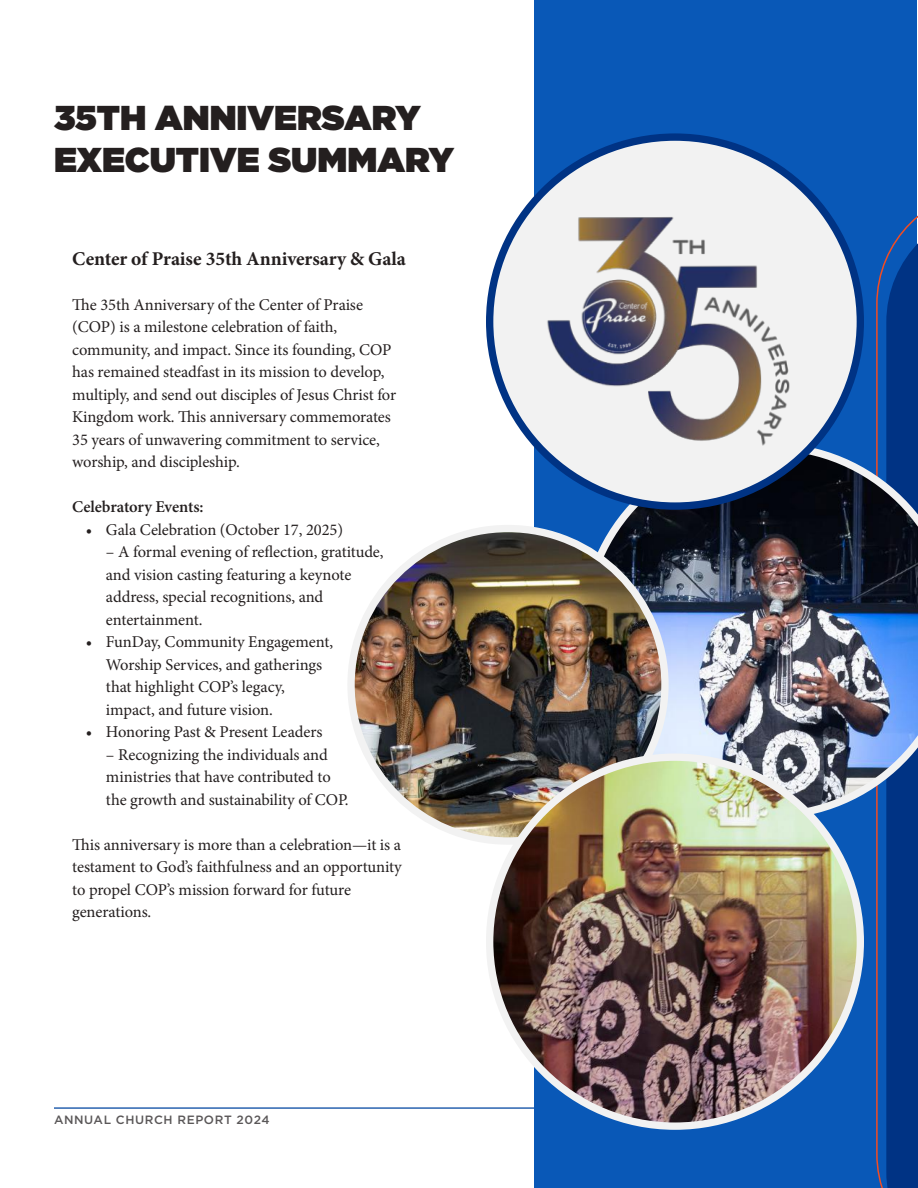
<style>
.page{position:relative;width:918px;height:1188px;background:#fff}
.page>*{position:absolute;margin:0;border:0;box-sizing:border-box;transform-origin:0 0}
.t1{font:900 34.5px/41.4px "Gotham";color:#241f1f}
.t2{font:700 19.5px "Minion Pro";letter-spacing:-.005em;color:#241f1f}
.t3{font:16.5px/22.5px "Minion Pro";letter-spacing:-.005em;color:#241f1f}
.t4{font:600 16.5px "Minion Pro";letter-spacing:-.01em;color:#241f1f}
.t5{font:500 12px "Gotham";letter-spacing:.05em;color:#5a5758}
</style>
<div class="page">
<hr style="left:54px;top:1107px;width:761px;height:2px;background:#2963af">
<div style="left:534px;top:0;width:383px;height:1188px;background:#0958b7"></div>
<svg style="left:876px;top:215px;width:42px;height:973px"></svg>
<img style="left:593px;top:443px;width:325px;height:376px">
<img style="left:355px;top:532px;width:310px;height:305px">
<img style="left:490px;top:757px;width:370px;height:369px">
<svg style="left:490px;top:137px;width:370px;height:369px;background:#bbc7d9"></svg>
<img style="left:501px;top:172px;width:335px;height:319px">
<h1 class="t1" style="left:54px;top:97px;width:401px">35TH ANNIVERSARY<br>EXECUTIVE SUMMARY</h1>
<p class="t2" style="left:72px;top:245px;width:335px">Center of Praise 35th Anniversary &amp; Gala</p>
<p class="t3" style="left:72px;top:293px;width:326px">The 35th Anniversary of the Center of Praise (COP) is a milestone celebration of faith, community, and impact. Since its founding, COP has remained steadfast in its mission to develop, multiply, and send out disciples of Jesus Christ for Kingdom work. This anniversary commemorates 35 years of unwavering commitment to service, worship, and discipleship.</p>
<p class="t4" style="left:72px;top:496px;width:133px">Celebratory Events:</p>
<p class="t3" style="left:86px;top:518px;width:259px">• Gala Celebration (October 17, 2025)</p>
<p class="t3" style="left:106px;top:541px;width:279px">– A formal evening of reflection, gratitude, and vision casting featuring a keynote address, special recognitions, and entertainment.</p>
<p class="t3" style="left:106px;top:631px;width:229px;text-indent:-20px">• FunDay, Community Engagement,<br>Worship Services, and gatherings that highlight COP’s legacy, impact, and future vision.</p>
<p class="t3" style="left:86px;top:721px;width:238px">• Honoring Past &amp; Present Leaders</p>
<p class="t3" style="left:106px;top:743px;width:244px">– Recognizing the individuals and ministries that have contributed to the growth and sustainability of COP.</p>
<p class="t3" style="left:72px;top:833px;width:331px">This anniversary is more than a celebration—it is a testament to God’s faithfulness and an opportunity to propel COP’s mission forward for future generations.</p>
<p class="t5" style="left:54px;top:1112px;width:217px">ANNUAL CHURCH REPORT 2024</p>
</div>
